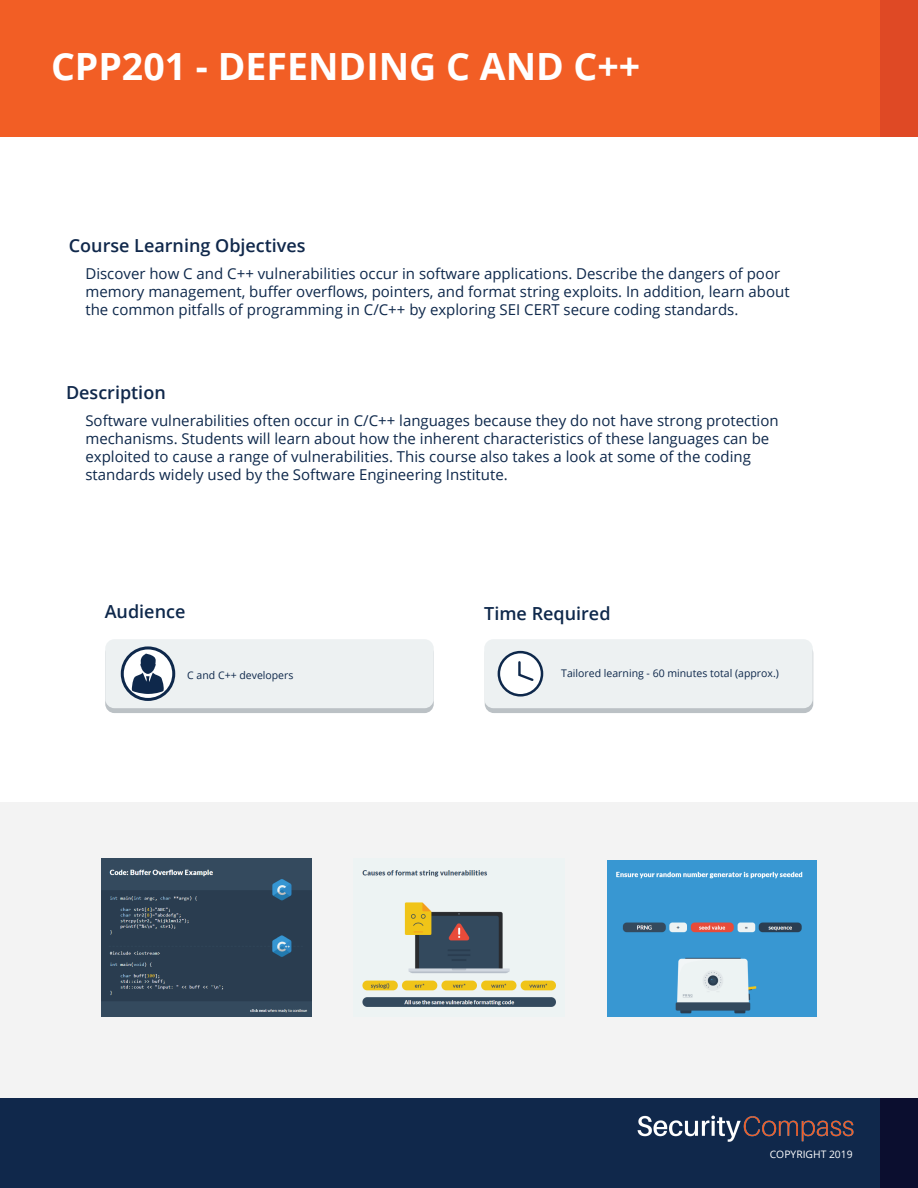
<style>
.page{position:relative;width:918px;height:1188px;background:#fff}
.page>*{position:absolute;margin:0;border:0;box-sizing:border-box;transform-origin:0 0}
.t1{font:700 37.5px "Open Sans";color:#fff}
.t2{font:600 18px "Open Sans";color:#10284b}
.t3{font:600 18px "Open Sans";color:#0e284b}
.t4{font:15px/18px "Open Sans";color:#0e284b}
.t5{font:10.5px "Open Sans";color:#0e284b}
.t6{font:10.35px "Open Sans";color:#fff}
</style>
<div class="page">
<div style="left:0;top:802px;width:918px;height:299px;background:#f3f3f3"></div>
<div style="left:0;top:1099px;width:918px;height:89px;background:#10284b"></div>
<div style="left:881px;top:1099px;width:37px;height:89px;background:#0b0e2f"></div>
<img style="left:637px;top:1115px;width:217px;height:27px">
<div style="left:485px;top:644px;width:328px;height:69px;background:#bbc1c5;border-radius:9px"></div>
<div style="left:105px;top:644px;width:329px;height:69px;background:#bbc1c5;border-radius:9px"></div>
<div style="left:105px;top:639px;width:329px;height:69px;background:#edf1f2;border-radius:9px"></div>
<div style="left:484px;top:639px;width:329px;height:69px;background:#edf1f2;border-radius:9px"></div>
<div style="left:499px;top:652px;width:43px;height:43px;background:#fff;border-radius:50%"></div>
<div style="left:498px;top:651px;width:45px;height:46px;border:3px solid #0e284b;border-radius:50%"></div>
<svg style="left:518px;top:661px;width:16px;height:20px"></svg>
<svg style="left:122px;top:648px;width:52px;height:51px"></svg>
<div style="left:121px;top:646px;width:54px;height:55px;border:3px solid #0e284b;border-radius:50%"></div>
<svg style="left:132px;top:653px;width:32px;height:41px"></svg>
<img style="left:101px;top:859px;width:211px;height:157px">
<img style="left:608px;top:860px;width:208px;height:157px">
<img style="left:362px;top:870px;width:194px;height:137px">
<div style="left:0;top:0;width:918px;height:136px;background:#f25e25"></div>
<div style="left:880px;top:0;width:38px;height:136px;background:#df4925"></div>
<h1 class="t1" style="left:51px;top:39px;width:591px">CPP201 - DEFENDING C AND C++</h1>
<p class="t2" style="left:69px;top:233px;width:238px">Course Learning Objectives</p>
<p class="t4" style="left:85px;top:264px;width:706px">Discover how C and C++ vulnerabilities occur in software applications. Describe the dangers of poor memory management, buffer overflows, pointers, and format string exploits. In addition, learn about the common pitfalls of programming in C/C++ by exploring SEI CERT secure coding standards.</p>
<p class="t2" style="left:66px;top:380px;width:101px">Description</p>
<p class="t4" style="left:85px;top:411px;width:695px">Software vulnerabilities often occur in C/C++ languages because they do not have strong protection mechanisms. Students will learn about how the inherent characteristics of these languages can be exploited to cause a range of vulnerabilities. This course also takes a look at some of the coding standards widely used by the Software Engineering Institute.</p>
<p class="t3" style="left:105px;top:600px;width:82px">Audience</p>
<p class="t3" style="left:484px;top:601px;width:128px">Time Required</p>
<p class="t5" style="left:187px;top:668px;width:108px">C and C++ developers</p>
<p class="t5" style="left:561px;top:666px;width:219px">Tailored learning - 60 minutes total (approx.)</p>
<p class="t6" style="left:770px;top:1147px;width:84px">COPYRIGHT 2019</p>
</div>
